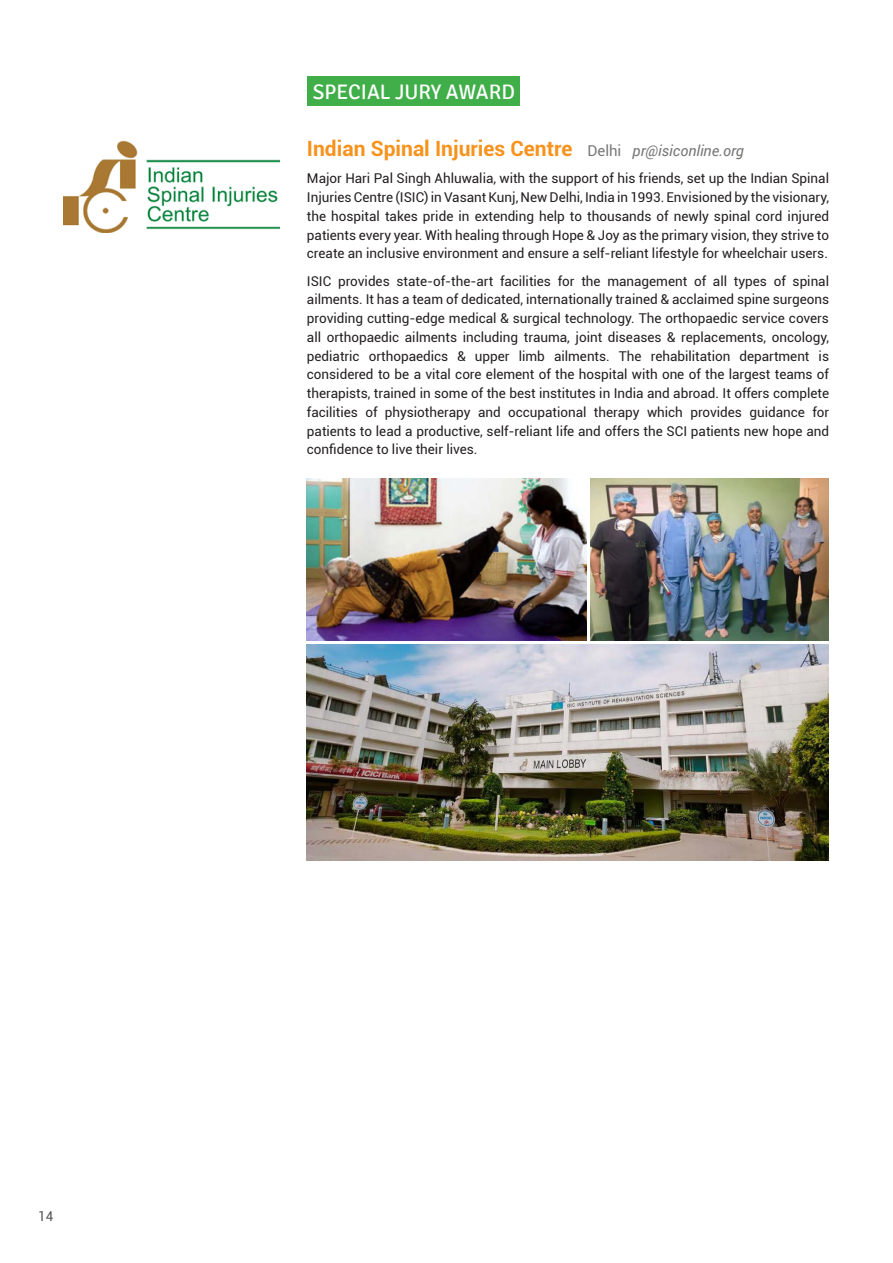
<style>
.page{position:relative;width:893px;height:1263px;background:#fff}
.page>*{position:absolute;margin:0;border:0;box-sizing:border-box;transform-origin:0 0}
.t1{font:700 21px "Roboto";color:#f7931d}
.t2{font:21px "Signika";color:#fff}
.t3{font:13.5px/18.8px "Roboto";color:#231f20;text-align:justify}
.t4{font:13.5px "Roboto";color:#57585a}
.s1{font-weight:400;font-size:15px;color:#777876}
.s2{font-weight:400;font-style:italic;font-size:15px;color:#777876}
</style>
<div class="page">
<img style="left:64px;top:140px;width:216px;height:92px">
<img style="left:307px;top:645px;width:521px;height:215px">
<img style="left:590px;top:478px;width:238px;height:162px">
<img style="left:307px;top:478px;width:279px;height:162px">
<div style="left:307px;top:76px;width:213px;height:30px;background:#40ae49"></div>
<h1 class="t2" style="left:313px;top:80px;width:201px">SPECIAL JURY AWARD</h1>
<h1 class="t1" style="left:307px;top:134px;width:438px">Indian Spinal Injuries Centre <span class="s1">Delhi</span> <span class="s2">pr@isiconline.org</span></h1>
<p class="t3" style="left:307px;top:169px;width:524px">Major Hari Pal Singh Ahluwalia, with the support of his friends, set up the Indian Spinal Injuries Centre (ISIC) in Vasant Kunj, New Delhi, India in 1993. Envisioned by the visionary, the hospital takes pride in extending help to thousands of newly spinal cord injured patients every year. With healing through Hope &amp; Joy as the primary vision, they strive to create an inclusive environment and ensure a self-reliant lifestyle for wheelchair users.</p>
<p class="t3" style="left:307px;top:271px;width:524px">ISIC provides state-of-the-art facilities for the management of all types of spinal ailments. It has a team of dedicated, internationally trained &amp; acclaimed spine surgeons providing cutting-edge medical &amp; surgical technology. The orthopaedic service covers all orthopaedic ailments including trauma, joint diseases &amp; replacements, oncology, pediatric orthopaedics &amp; upper limb ailments. The rehabilitation department is considered to be a vital core element of the hospital with one of the largest teams of therapists, trained in some of the best institutes in India and abroad. It offers complete facilities of physiotherapy and occupational therapy which provides guidance for patients to lead a productive, self-reliant life and offers the SCI patients new hope and confidence to live their lives.</p>
<p class="t4" style="left:38px;top:1207px;width:17px">14</p>
</div>
